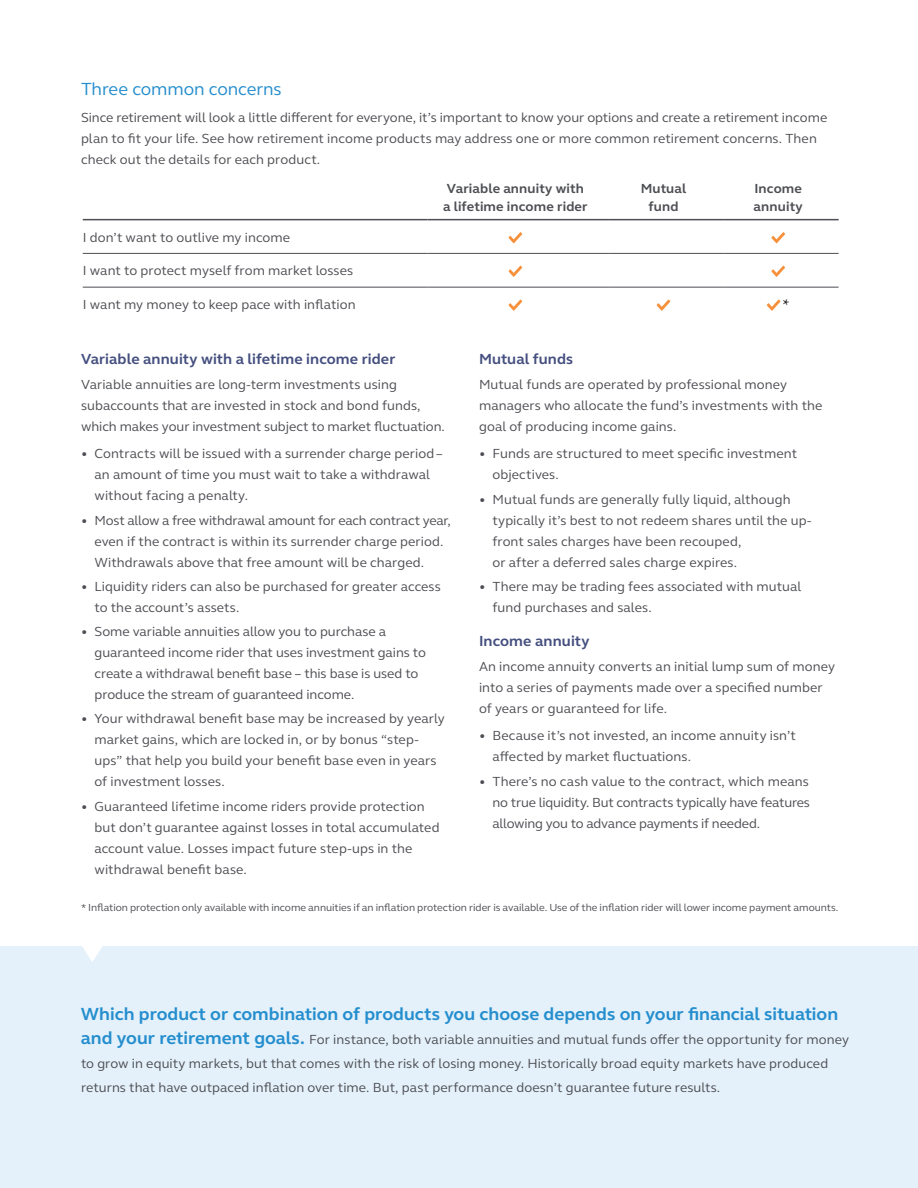
<style>
.page{position:relative;width:918px;height:1188px;background:#fff}
.page>*{position:absolute;margin:0;border:0;box-sizing:border-box;transform-origin:0 0}
.t1{font:700 18px "FS Elliot Pro";color:#258ece}
.t2{font:18px "FS Elliot Pro";letter-spacing:-.005em;color:#258ece}
.t3{font:18px "Minion Pro";color:#231f20}
.t4{font:700 15px "FS Elliot Pro";letter-spacing:.005em;color:#444f7f}
.t5{font:13.5px/21px "FS Elliot Pro";letter-spacing:.005em;color:#4d4e53}
.t6{font:700 13.5px/18px "FS Elliot Pro";letter-spacing:.01em;color:#4d4e53}
.t7{font:10.5px "FS Elliot Pro";letter-spacing:-.005em;color:#4d4e53}
.s1{font-weight:700;font-size:18px;color:#258ece}
</style>
<div class="page">
<div style="left:0;top:946px;width:918px;height:242px;background:#e4f1fa"></div>
<hr style="left:83px;top:219px;width:345px;height:1px;background:#4d4e53">
<hr style="left:428px;top:219px;width:181px;height:1px;background:#4d4e53">
<hr style="left:609px;top:219px;width:115px;height:1px;background:#4d4e53">
<hr style="left:724px;top:219px;width:115px;height:1px;background:#4d4e53">
<hr style="left:83px;top:253px;width:345px;height:1px;background:#4d4e53">
<hr style="left:428px;top:253px;width:181px;height:1px;background:#4d4e53">
<hr style="left:609px;top:253px;width:115px;height:1px;background:#4d4e53">
<hr style="left:724px;top:253px;width:115px;height:1px;background:#4d4e53">
<hr style="left:83px;top:287px;width:345px;height:1px;background:#4d4e53">
<hr style="left:428px;top:287px;width:181px;height:1px;background:#4d4e53">
<hr style="left:609px;top:287px;width:115px;height:1px;background:#4d4e53">
<hr style="left:724px;top:287px;width:115px;height:1px;background:#4d4e53">
<svg style="left:509px;top:232px;width:13px;height:11px"></svg>
<svg style="left:771px;top:232px;width:14px;height:11px"></svg>
<svg style="left:509px;top:266px;width:13px;height:11px"></svg>
<svg style="left:771px;top:266px;width:14px;height:11px"></svg>
<svg style="left:509px;top:300px;width:13px;height:11px"></svg>
<svg style="left:657px;top:300px;width:13px;height:11px"></svg>
<svg style="left:767px;top:300px;width:13px;height:11px"></svg>
<svg style="left:82px;top:946px;width:20px;height:16px"></svg>
<h1 class="t2" style="left:81px;top:76px;width:202px">Three common concerns</h1>
<p class="t5" style="left:81px;top:107px;width:748px">Since retirement will look a little different for everyone, it’s important to know your options and create a retirement income plan to fit your life. See how retirement income products may address one or more common retirement concerns. Then check out the details for each product.</p>
<p class="t6" style="left:443px;top:179px;width:146px">Variable annuity with a lifetime income rider</p>
<p class="t6" style="left:641px;top:179px;width:47px;text-align:center">Mutual fund</p>
<p class="t6" style="left:754px;top:179px;width:51px">Income annuity</p>
<p class="t5" style="left:83px;top:226px;width:209px">I don’t want to outlive my income</p>
<p class="t5" style="left:83px;top:260px;width:272px">I want to protect myself from market losses</p>
<p class="t5" style="left:83px;top:294px;width:274px">I want my money to keep pace with inflation</p>
<h1 class="t3" style="left:782px;top:293px;width:9px">*</h1>
<p class="t4" style="left:81px;top:349px;width:316px">Variable annuity with a lifetime income rider</p>
<p class="t5" style="left:81px;top:373px;width:365px">Variable annuities are long-term investments using subaccounts that are invested in stock and bond funds, which makes your investment subject to market fluctuation.</p>
<p class="t5" style="left:94px;top:443px;width:350px;text-indent:-14px">• Contracts will be issued with a surrender charge period – an amount of time you must wait to take a withdrawal without facing a penalty.</p>
<p class="t5" style="left:94px;top:509px;width:358px;text-indent:-14px">• Most allow a free withdrawal amount for each contract year, even if the contract is within its surrender charge period.<br>Withdrawals above that free amount will be charged.</p>
<p class="t5" style="left:94px;top:576px;width:348px;text-indent:-14px">• Liquidity riders can also be purchased for greater access to the account’s assets.</p>
<p class="t5" style="left:94px;top:621px;width:333px;text-indent:-14px">• Some variable annuities allow you to purchase a guaranteed income rider that uses investment gains to create a withdrawal benefit base – this base is used to produce the stream of guaranteed income.</p>
<p class="t5" style="left:94px;top:708px;width:352px;text-indent:-14px">• Your withdrawal benefit base may be increased by yearly market gains, which are locked in, or by bonus “step&shy;ups” that help you build your benefit base even in years of investment losses.</p>
<p class="t5" style="left:94px;top:795px;width:347px;text-indent:-14px">• Guaranteed lifetime income riders provide protection but don’t guarantee against losses in total accumulated account value. Losses impact future step-ups in the withdrawal benefit base.</p>
<p class="t4" style="left:479px;top:349px;width:96px">Mutual funds</p>
<p class="t5" style="left:479px;top:373px;width:345px">Mutual funds are operated by professional money managers who allocate the fund’s investments with the goal of producing income gains.</p>
<p class="t5" style="left:493px;top:443px;width:306px;text-indent:-14px">• Funds are structured to meet specific investment objectives.</p>
<p class="t5" style="left:493px;top:488px;width:320px;text-indent:-14px">• Mutual funds are generally fully liquid, although typically it’s best to not redeem shares until the up&shy;front sales charges have been recouped,<br>or after a deferred sales charge expires.</p>
<p class="t5" style="left:493px;top:576px;width:310px;text-indent:-14px">• There may be trading fees associated with mutual fund purchases and sales.</p>
<p class="t4" style="left:479px;top:631px;width:112px">Income annuity</p>
<p class="t5" style="left:479px;top:655px;width:358px">An income annuity converts an initial lump sum of money into a series of payments made over a specified number of years or guaranteed for life.</p>
<p class="t5" style="left:493px;top:725px;width:305px;text-indent:-14px">• Because it’s not invested, an income annuity isn’t affected by market fluctuations.</p>
<p class="t5" style="left:493px;top:770px;width:319px;text-align:justify;text-indent:-14px">• There’s no cash value to the contract, which means no true liquidity. But contracts typically have features allowing you to advance payments if needed.</p>
<p class="t7" style="left:81px;top:900px;width:759px">* Inflation protection only available with income annuities if an inflation protection rider is available. Use of the inflation rider will lower income payment amounts.</p>
<h1 class="t1" style="left:81px;top:1002px;width:759px">Which product or combination of products you choose depends on your financial situation</h1>
<p class="t5" style="left:81px;top:1028px;width:770px;line-height:24px"><span class="s1">and your retirement goals.</span> For instance, both variable annuities and mutual funds offer the opportunity for money to grow in equity markets, but that comes with the risk of losing money. Historically broad equity markets have produced returns that have outpaced inflation over time. But, past performance doesn’t guarantee future results.</p>
</div>
